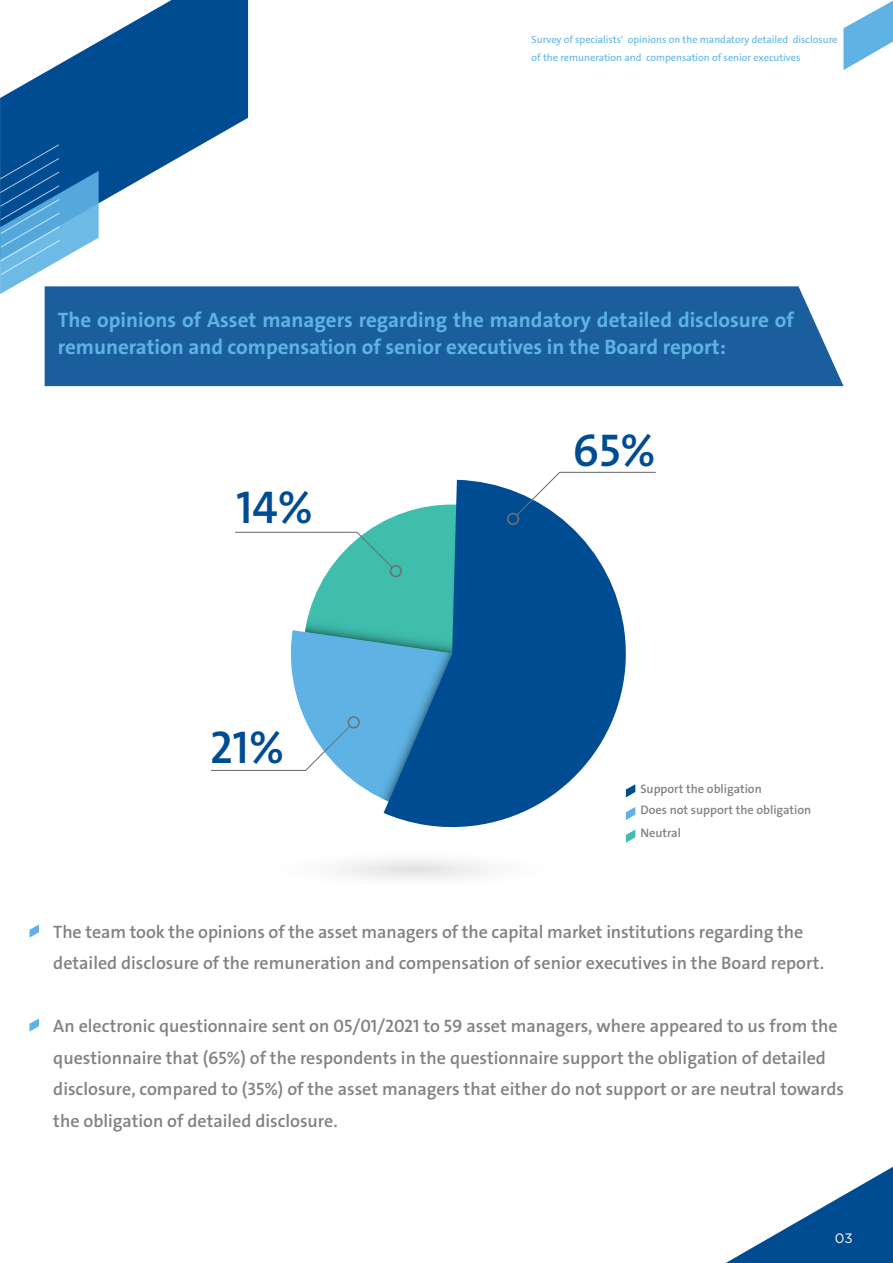
<style>
.page{position:relative;width:893px;height:1263px;background:#fff}
.page>*{position:absolute;margin:0;border:0;box-sizing:border-box;transform-origin:0 0}
.t1{font:600 46.35px "The Sans Arabic";color:#004c93}
.t2{font:700 21px/27px "The Sans Arabic";color:#5eb3e4}
.t3{font:600 18px/31.5px "The Sans Arabic";color:#828282}
.t4{font:13.5px "Gotham";color:#fff}
.t5{font:600 12.3px/20.5px "The Sans Arabic";color:#828282}
.t6{font:10.35px/18.1px "The Sans Arabic";color:#5eb3e4}
</style>
<div class="page">
<svg style="left:843px;top:1px;width:50px;height:69px"></svg>
<svg style="left:726px;top:1167px;width:167px;height:96px"></svg>
<svg style="left:0;top:0;width:248px;height:203px;fill:#004c93"></svg>
<svg style="left:0;top:144px;width:99px;height:150px"></svg>
<svg style="left:420px;top:480px;width:216px;height:348px"></svg>
<svg style="left:507px;top:472px;width:149px;height:53px"></svg>
<svg style="left:211px;top:505px;width:260px;height:319px"></svg>
<svg style="left:221px;top:848px;width:382px;height:42px"></svg>
<svg style="left:626px;top:784px;width:9px;height:13px"></svg>
<svg style="left:626px;top:807px;width:9px;height:13px"></svg>
<svg style="left:626px;top:830px;width:9px;height:13px"></svg>
<svg style="left:29px;top:924px;width:10px;height:14px"></svg>
<svg style="left:29px;top:1018px;width:10px;height:14px"></svg>
<div style="left:45px;top:286px;width:798px;height:100px;background:#1a5e9e"></div>
<p class="t6" style="left:532px;top:30px;width:307px">Survey of specialists' opinions on the mandatory detailed disclosure of the remuneration and compensation of senior executives</p>
<p class="t2" style="left:58px;top:306px;width:738px">The opinions of Asset managers regarding the mandatory detailed disclosure of remuneration and compensation of senior executives in the Board report:</p>
<h1 class="t1" style="left:236px;top:478px;width:78px">14%</h1>
<h1 class="t1" style="left:210px;top:717px;width:76px">21%</h1>
<h1 class="t1" style="left:572px;top:420px;width:84px">65%</h1>
<p class="t5" style="left:640px;top:778px;width:172px">Support the obligation<br>Does not support the obligation</p>
<p class="t5" style="left:640px;top:823px;width:42px">Neutral</p>
<p class="t3" style="left:53px;top:916px;width:772px">The team took the opinions of the asset managers of the capital market institutions regarding the detailed disclosure of the remuneration and compensation of senior executives in the Board report.</p>
<p class="t3" style="left:53px;top:1010px;width:792px">An electronic questionnaire sent on 05/01/2021 to 59 asset managers, where appeared to us from the questionnaire that (65%) of the respondents in the questionnaire support the obligation of detailed disclosure, compared to (35%) of the asset managers that either do not support or are neutral towards the obligation of detailed disclosure.</p>
<p class="t4" style="left:835px;top:1230px;width:19px">03</p>
</div>
